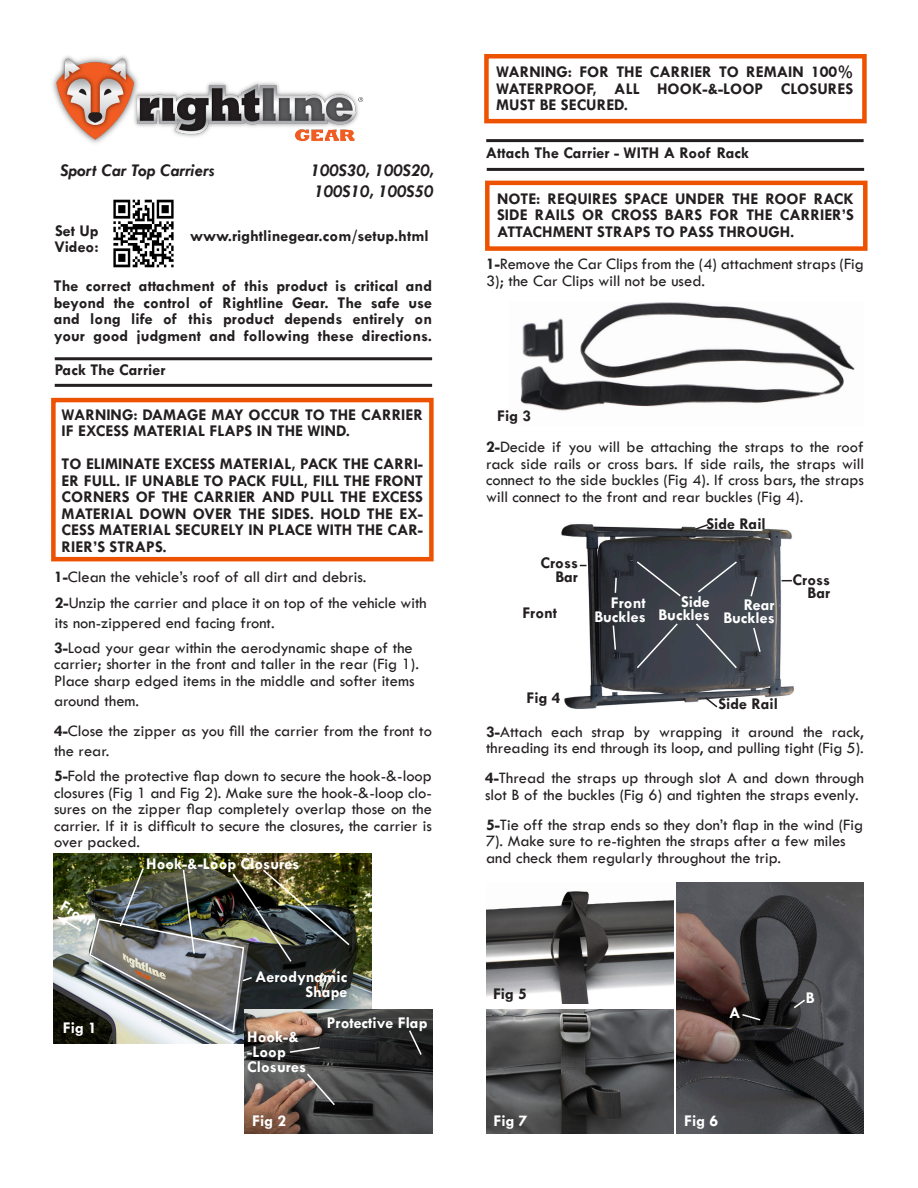
<style>
.page{position:relative;width:918px;height:1188px;background:#fff}
.page>*{position:absolute;margin:0;border:0;box-sizing:border-box;transform-origin:0 0}
.t1{font:italic 700 18px/21.6px "Twentieth Century";color:#231f20}
.t2{font:500 16.5px/16.5px "Twentieth Century";color:#231f20}
.t3{font:700 16.5px/16.5px "Twentieth Century";color:#231f20;text-align:justify}
.t4{font:700 16.5px "Twentieth Century";color:#fff}
.s1{font-weight:700}
</style>
<div class="page">
<div style="left:51px;top:398px;width:383px;height:163px;border:4px solid #ed5200"></div>
<img style="left:53px;top:854px;width:319px;height:190px">
<hr style="left:55px;top:384px;width:377px;height:3px;background:#231f20">
<hr style="left:55px;top:357px;width:377px;height:3px;background:#231f20">
<hr style="left:486px;top:139px;width:378px;height:3px;background:#231f20">
<hr style="left:487px;top:168px;width:377px;height:3px;background:#231f20">
<img style="left:245px;top:1010px;width:187px;height:124px">
<img style="left:52px;top:56px;width:312px;height:87px">
<div style="left:484px;top:54px;width:383px;height:69px;border:4px solid #ed5200"></div>
<div style="left:485px;top:181px;width:383px;height:70px;border:4px solid #ed5200"></div>
<img style="left:520px;top:302px;width:335px;height:109px">
<img style="left:561px;top:524px;width:233px;height:185px">
<img style="left:486px;top:891px;width:187px;height:113px">
<img style="left:676px;top:883px;width:188px;height:251px">
<img style="left:486px;top:1010px;width:188px;height:124px">
<img style="left:57px;top:867px;width:294px;height:167px">
<svg style="left:696px;top:560px;width:43px;height:34px"></svg>
<svg style="left:635px;top:560px;width:47px;height:38px;background:#3f434b"></svg>
<svg style="left:694px;top:622px;width:44px;height:48px;background:#494d56"></svg>
<svg style="left:635px;top:622px;width:44px;height:48px;background:#434750"></svg>
<svg style="left:749px;top:575px;width:9px;height:23px"></svg>
<svg style="left:752px;top:626px;width:10px;height:28px"></svg>
<svg style="left:614px;top:576px;width:4px;height:18px"></svg>
<svg style="left:612px;top:624px;width:5px;height:27px"></svg>
<svg style="left:703px;top:696px;width:16px;height:13px"></svg>
<svg style="left:741px;top:1013px;width:21px;height:9px"></svg>
<svg style="left:792px;top:998px;width:15px;height:12px"></svg>
<svg style="left:288px;top:1046px;width:33px;height:8px"></svg>
<svg style="left:305px;top:1072px;width:31px;height:35px"></svg>
<svg style="left:408px;top:1029px;width:15px;height:27px"></svg>
<svg style="left:693px;top:524px;width:17px;height:7px"></svg>
<img style="left:113px;top:199px;width:61px;height:69px">
<p class="t1" style="left:61px;top:160px;width:155px">Sport Car Top Carriers</p>
<p class="t1" style="left:310px;top:160px;width:125px">100S30, 100S20,<br>100S10, 100S50</p>
<p class="t3" style="left:55px;top:222px;width:45px">Set Up</p>
<p class="t3" style="left:54px;top:239px;width:46px">Video:</p>
<p class="t3" style="left:190px;top:227px;width:240px">www.rightlinegear.com/setup.html</p>
<p class="t3" style="left:54px;top:278px;width:380px">The correct attachment of this product is critical and beyond the control of Rightline Gear. The safe use and long life of this product depends entirely on your good judgment and following these directions.</p>
<p class="t3" style="left:55px;top:362px;width:112px">Pack The Carrier</p>
<p class="t3" style="left:62px;top:406px;width:363px">WARNING: DAMAGE MAY OCCUR TO THE CARRIER<br>IF EXCESS MATERIAL FLAPS IN THE WIND.</p>
<p class="t3" style="left:62px;top:456px;width:363px">TO ELIMINATE EXCESS MATERIAL, PACK THE CARRI-ER FULL. IF UNABLE TO PACK FULL, FILL THE FRONT CORNERS OF THE CARRIER AND PULL THE EXCESS MATERIAL DOWN OVER THE SIDES. HOLD THE EX-CESS MATERIAL SECURELY IN PLACE WITH THE CAR-RIER’S STRAPS.</p>
<p class="t2" style="left:54px;top:569px;width:314px"><span class="s1">1-</span>Clean the vehicle’s roof of all dirt and debris.</p>
<p class="t2" style="left:55px;top:593px;width:373px;line-height:19.8px"><span class="s1">2-</span>Unzip the carrier and place it on top of the vehicle with its non-zippered end facing front.</p>
<p class="t2" style="left:54px;top:639px;width:367px"><span class="s1">3-</span>Load your gear within the aerodynamic shape of the carrier; shorter in the front and taller in the rear (Fig 1).<br>Place sharp edged items in the middle and softer items</p>
<p class="t2" style="left:54px;top:692px;width:87px">around them.</p>
<p class="t2" style="left:54px;top:721px;width:379px;line-height:19.8px"><span class="s1">4-</span>Close the zipper as you fill the carrier from the front to the rear.</p>
<p class="t2" style="left:54px;top:768px;width:380px;text-align:justify"><span class="s1">5-</span>Fold the protective flap down to secure the hook-&amp;-loop closures (Fig 1 and Fig 2). Make sure the hook-&amp;-loop clo&shy;sures on the zipper flap completely overlap those on the carrier. If it is difficult to secure the closures, the carrier is over packed.</p>
<p class="t4" style="left:67px;top:896px;width:36px;rotate:30deg">Front</p>
<p class="t4" style="left:63px;top:1018px;width:36px">Fig 1</p>
<p class="t4" style="left:146px;top:854px;width:155px">Hook-&amp;-Loop Closures</p>
<p class="t4" style="left:255px;top:967px;width:94px">Aerodynamic</p>
<p class="t4" style="left:305px;top:982px;width:43px">Shape</p>
<p class="t4" style="left:247px;top:1027px;width:53px">Hook-&amp;</p>
<p class="t4" style="left:247px;top:1042px;width:40px">-Loop</p>
<p class="t4" style="left:247px;top:1057px;width:60px">Closures</p>
<p class="t4" style="left:252px;top:1111px;width:36px">Fig 2</p>
<p class="t4" style="left:327px;top:1013px;width:102px">Protective Flap</p>
<p class="t3" style="left:496px;top:64px;width:359px">WARNING: FOR THE CARRIER TO REMAIN 100% WATERPROOF, ALL HOOK-&amp;-LOOP CLOSURES MUST BE SECURED.</p>
<p class="t3" style="left:486px;top:145px;width:265px">Attach The Carrier - WITH A Roof Rack</p>
<p class="t3" style="left:497px;top:190px;width:359px">NOTE: REQUIRES SPACE UNDER THE ROOF RACK SIDE RAILS OR CROSS BARS FOR THE CARRIER’S ATTACHMENT STRAPS TO PASS THROUGH.</p>
<p class="t2" style="left:486px;top:256px;width:380px"><span class="s1">1-</span>Remove the Car Clips from the (4) attachment straps (Fig<br>3); the Car Clips will not be used.</p>
<p class="t3" style="left:497px;top:408px;width:36px">Fig 3</p>
<p class="t2" style="left:486px;top:439px;width:379px;text-align:justify"><span class="s1">2-</span>Decide if you will be attaching the straps to the roof rack side rails or cross bars. If side rails, the straps will connect to the side buckles (Fig 4). If cross bars, the straps will connect to the front and rear buckles (Fig 4).</p>
<p class="t3" style="left:540px;top:555px;width:39px">Cross</p>
<p class="t3" style="left:556px;top:568px;width:24px">Bar</p>
<p class="t3" style="left:522px;top:604px;width:36px">Front</p>
<p class="t3" style="left:706px;top:516px;width:61px">Side Rail</p>
<p class="t4" style="left:611px;top:593px;width:36px">Front</p>
<p class="t4" style="left:594px;top:607px;width:53px">Buckles</p>
<p class="t4" style="left:681px;top:591px;width:30px">Side</p>
<p class="t4" style="left:659px;top:605px;width:53px">Buckles</p>
<p class="t4" style="left:744px;top:595px;width:32px">Rear</p>
<p class="t4" style="left:723px;top:608px;width:53px">Buckles</p>
<p class="t3" style="left:793px;top:571px;width:39px">Cross</p>
<p class="t3" style="left:808px;top:585px;width:24px">Bar</p>
<p class="t3" style="left:527px;top:689px;width:36px">Fig 4</p>
<p class="t3" style="left:718px;top:695px;width:61px">Side Rail</p>
<p class="t2" style="left:486px;top:723px;width:379px"><span class="s1">3-</span>Attach each strap by wrapping it around the rack, threading its end through its loop, and pulling tight (Fig 5).</p>
<p class="t2" style="left:485px;top:770px;width:381px"><span class="s1">4-</span>Thread the straps up through slot A and down through slot B of the buckles (Fig 6) and tighten the straps evenly.</p>
<p class="t2" style="left:486px;top:816px;width:379px"><span class="s1">5-</span>Tie off the strap ends so they don’t flap in the wind (Fig<br>7). Make sure to re-tighten the straps after a few miles and check them regularly throughout the trip.</p>
<p class="t3" style="left:493px;top:986px;width:36px">Fig 5</p>
<p class="t4" style="left:494px;top:1110px;width:36px">Fig 7</p>
<p class="t4" style="left:729px;top:1003px;width:13px">A</p>
<p class="t4" style="left:684px;top:1110px;width:36px">Fig 6</p>
<p class="t4" style="left:806px;top:987px;width:10px">B</p>
</div>
